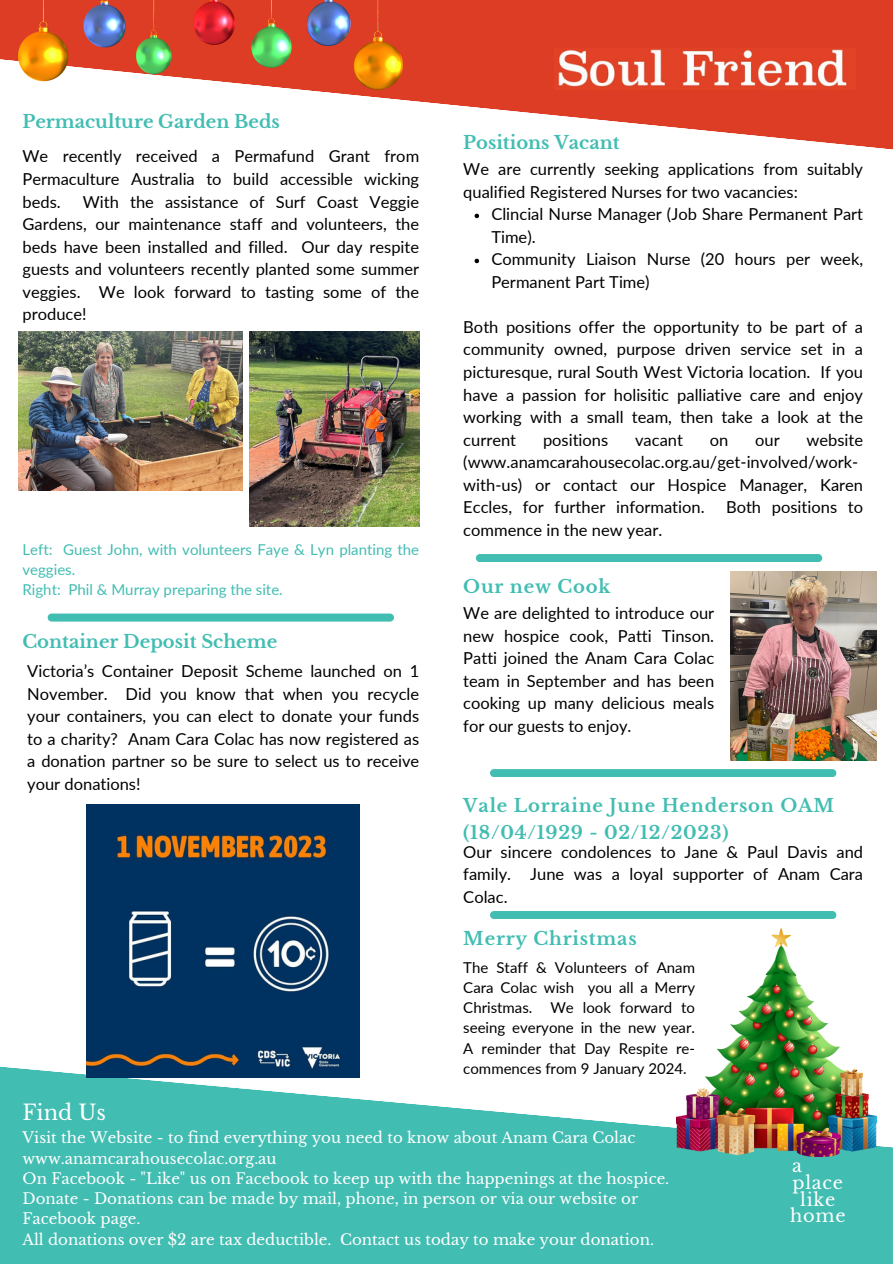
<style>
.page{position:relative;width:893px;height:1264px;background:#fff}
.page>*{position:absolute;margin:0;border:0;box-sizing:border-box;transform-origin:0 0}
.t1{font:21px "Libre Baskerville";color:#fff}
.t2{font:700 18px "Libre Baskerville";letter-spacing:.045em;color:#42bdb2}
.t3{font:700 18px "Libre Baskerville";color:#42bdb2}
.t4{font:17.85px "Libre Baskerville";letter-spacing:.045em;color:#fff}
.t5{font:16.5px/22.5px "Lato";color:#000;text-align:justify}
.t6{font:15px/20.2px "Libre Baskerville";color:#fff}
.t7{font:15px/20.2px "Lato";color:#000;text-align:justify}
.t8{font:15px/20.2px "Lato";color:#42bdb2}
</style>
<div class="page">
<svg style="left:0;top:0;width:892px;height:150px;fill:#de3d25"></svg>
<svg style="left:0;top:1054px;width:892px;height:209px;fill:#42bdb2"></svg>
<img style="left:554px;top:49px;width:301px;height:40px">
<div style="left:48px;top:613px;width:346px;height:8px;background:#42bdb2;border-radius:4px"></div>
<div style="left:476px;top:554px;width:346px;height:8px;background:#42bdb2;border-radius:4px"></div>
<img style="left:18px;top:0;width:384px;height:90px">
<img style="left:18px;top:331px;width:224px;height:159px">
<img style="left:250px;top:331px;width:170px;height:195px">
<img style="left:87px;top:805px;width:272px;height:272px">
<img style="left:676px;top:928px;width:200px;height:228px">
<svg style="left:474px;top:214px;width:5px;height:4px"></svg>
<svg style="left:474px;top:259px;width:5px;height:4px"></svg>
<div style="left:490px;top:911px;width:346px;height:7px;background:#42bdb2;border-radius:4px"></div>
<div style="left:490px;top:769px;width:346px;height:8px;background:#42bdb2;border-radius:4px"></div>
<img style="left:730px;top:571px;width:146px;height:189px">
<p class="t3" style="left:23px;top:111px;width:259px">Permaculture Garden Beds</p>
<p class="t5" style="left:23px;top:145px;width:398px">We recently received a Permafund Grant from Permaculture Australia to build accessible wicking beds.</p>
<p class="t5" style="left:23px;top:190px;width:398px;text-indent:60px">With the assistance of Surf Coast Veggie Gardens, our maintenance staff and volunteers, the beds have been installed and filled. Our day respite guests and volunteers recently planted some summer veggies. We look forward to tasting some of the produce!</p>
<p class="t8" style="left:23px;top:539px;width:398px">Left: Guest John, with volunteers Faye &amp; Lyn planting the veggies.</p>
<p class="t8" style="left:23px;top:579px;width:262px">Right: Phil &amp; Murray preparing the site.</p>
<p class="t3" style="left:23px;top:630px;width:256px">Container Deposit Scheme</p>
<p class="t5" style="left:27px;top:659px;width:393px">Victoria’s Container Deposit Scheme launched on 1<br>November. Did you know that when you recycle your containers, you can elect to donate your funds to a charity? Anam Cara Colac has now registered as a donation partner so be sure to select us to receive your donations!</p>
<p class="t3" style="left:463px;top:131px;width:158px">Positions Vacant</p>
<p class="t5" style="left:463px;top:158px;width:401px">We are currently seeking applications from suitably qualified Registered Nurses for two vacancies:</p>
<p class="t5" style="left:491px;top:203px;width:373px">Clincial Nurse Manager (Job Share Permanent Part<br>Time).</p>
<p class="t5" style="left:491px;top:248px;width:373px">Community Liaison Nurse (20 hours per week,<br>Permanent Part Time)</p>
<p class="t5" style="left:463px;top:315px;width:401px">Both positions offer the opportunity to be part of a community owned, purpose driven service set in a picturesque, rural South West Victoria location. If you have a passion for holisitic palliative care and enjoy working with a small team, then take a look at the current</p>
<p class="t5" style="left:463px;top:428px;width:401px;text-align:left;text-indent:343px">website (www.anamcarahousecolac.org.au/get-involved/work&shy;with-us) or contact our Hospice Manager, Karen Eccles, for further information.</p>
<p class="t5" style="left:543px;top:428px;width:67px">positions</p>
<p class="t5" style="left:635px;top:428px;width:49px">vacant</p>
<p class="t5" style="left:709px;top:428px;width:20px">on</p>
<p class="t5" style="left:755px;top:428px;width:26px">our</p>
<p class="t5" style="left:726px;top:495px;width:139px">Both positions to</p>
<p class="t5" style="left:463px;top:518px;width:200px">commence in the new year.</p>
<p class="t2" style="left:463px;top:575px;width:148px">Our new Cook</p>
<p class="t5" style="left:463px;top:601px;width:252px">We are delighted to introduce our new hospice cook, Patti Tinson.<br>Patti joined the Anam Cara Colac team in September and has been cooking up many delicious meals for our guests to enjoy.</p>
<p class="t2" style="left:463px;top:794px;width:372px">Vale Lorraine June Henderson OAM</p>
<p class="t2" style="left:463px;top:821px;width:267px">(18/04/1929 - 02/12/2023)</p>
<p class="t5" style="left:463px;top:840px;width:401px">Our sincere condolences to Jane &amp; Paul Davis and family. June was a loyal supporter of Anam Cara Colac.</p>
<p class="t2" style="left:463px;top:927px;width:175px">Merry Christmas</p>
<p class="t7" style="left:463px;top:956px;width:233px">The Staff &amp; Volunteers of Anam Cara Colac wish you all a Merry Christmas. We look forward to seeing everyone in the new year.<br>A reminder that Day Respite re&shy;commences from 9 January 2024.</p>
<p class="t1" style="left:23px;top:1099px;width:85px">Find Us</p>
<p class="t6" style="left:23px;top:1127px;width:614px">Visit the Website - to find everything you need to know about Anam Cara Colac</p>
<p class="t6" style="left:23px;top:1148px;width:256px">www.anamcarahousecolac.org.au</p>
<p class="t6" style="left:23px;top:1168px;width:648px">On Facebook - "Like" us on Facebook to keep up with the happenings at the hospice.</p>
<p class="t6" style="left:23px;top:1188px;width:617px">Donate - Donations can be made by mail, phone, in person or via our website or<br>Facebook page.</p>
<p class="t6" style="left:23px;top:1229px;width:633px">All donations over $2 are tax deductible. Contact us today to make your donation.</p>
<p class="t4" style="left:792px;top:1154px;width:11px">a</p>
<p class="t4" style="left:792px;top:1171px;width:52px">place</p>
<p class="t4" style="left:800px;top:1188px;width:37px">like</p>
<p class="t4" style="left:790px;top:1205px;width:57px">home</p>
</div>
